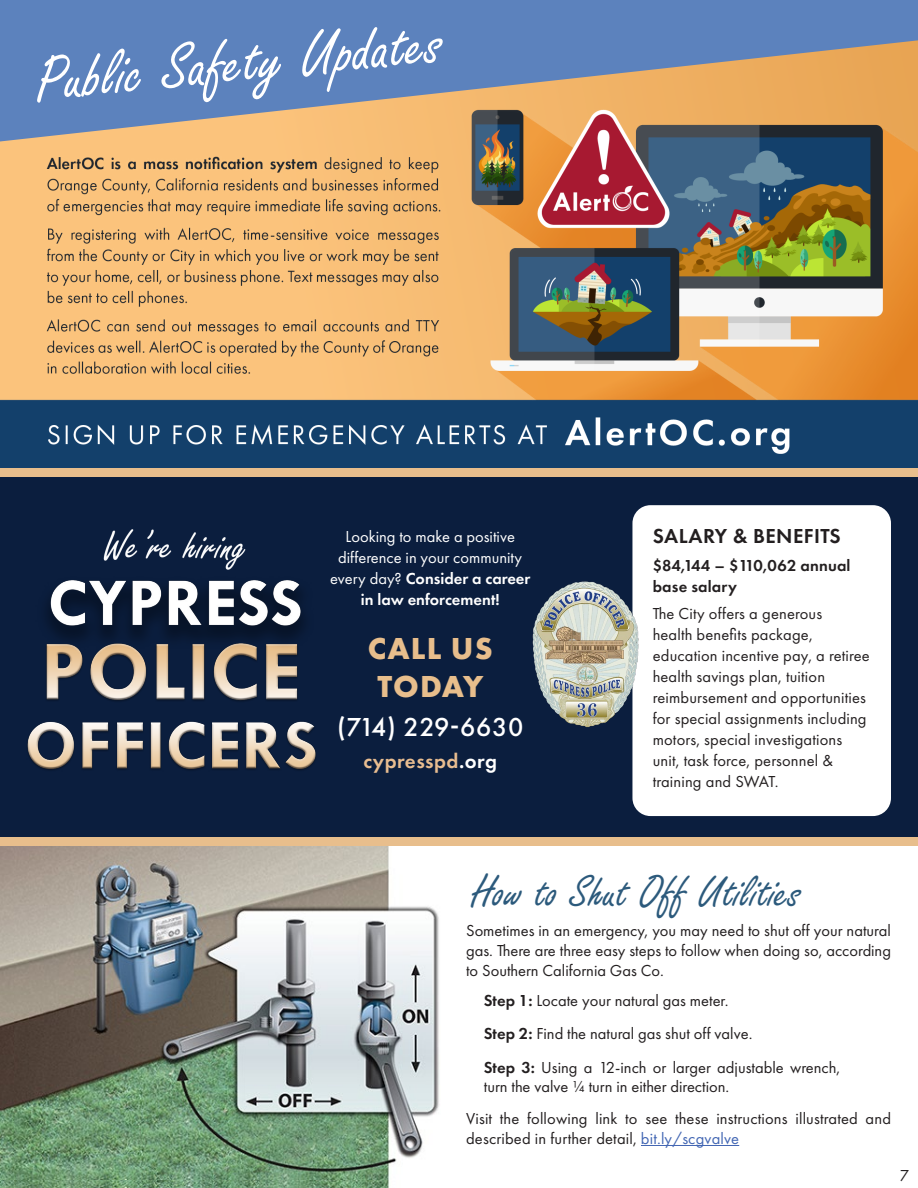
<style>
.page{position:relative;width:918px;height:1188px;background:#fff}
.page>*{position:absolute;margin:0;border:0;box-sizing:border-box;transform-origin:0 0}
.t1{font:69px "Freestyle Script";color:#fff}
.t2{font:48px "Freestyle Script";color:#2c5a7c}
.t3{font:700 31.5px/37.8px "Futura PT";letter-spacing:.035em;color:#e8be8c;text-align:center}
.t4{font:500 27px "Futura PT";letter-spacing:.025em;color:#fff}
.t5{font:600 21px "Futura PT";letter-spacing:.02em;color:#231f20}
.t6{font:600 21px "Futura PT";letter-spacing:.025em;color:#e9bd90}
.t7{font:16.5px/21px "Futura PT";letter-spacing:.01em;color:#231f20}
.t8{font:16.5px/21px "Futura PT";color:#fff;text-align:center}
.t9{font:600 16.5px/21px "Futura PT";letter-spacing:.01em;color:#231f20}
.s1{font-weight:600}
.s2{color:#fff}
.s3{color:#4266b3}
</style>
<div class="page">
<img style="left:0;top:141px;width:918px;height:327px">
<img style="left:1px;top:846px;width:438px;height:342px">
<svg style="left:0;top:0;width:918px;height:141px;background:#888d9d"></svg>
<div style="left:1px;top:477px;width:917px;height:361px;background:#0b1e3e"></div>
<img style="left:27px;top:529px;width:289px;height:241px">
<div style="left:632px;top:505px;width:259px;height:311px;background:#fff;border-radius:18px"></div>
<img style="left:532px;top:580px;width:107px;height:152px">
<hr style="left:641px;top:1145px;width:98px;height:1px;background:#4266b3">
<div style="left:0;top:837px;width:918px;height:9px;background:#e8be8c"></div>
<div style="left:0;top:468px;width:918px;height:9px;background:#e8be8c"></div>
<p class="t1" style="left:32px;top:42px;width:411px;rotate:-5deg">Public Safety Updates</p>
<p class="t8" style="left:330px;top:526px;width:202px">Looking to make a positive difference in your community every day? <span class="s1">Consider a career in law enforcement!</span></p>
<p class="t3" style="left:368px;top:628px;width:126px">CALL US<br>TODAY</p>
<p class="t4" style="left:337px;top:710px;width:188px">(714) 229-6630</p>
<p class="t6" style="left:363px;top:747px;width:135px">cypresspd<span class="s2">.org</span></p>
<p class="t5" style="left:653px;top:523px;width:189px">SALARY &amp; BENEFITS</p>
<p class="t9" style="left:653px;top:555px;width:199px">$84,144 – $110,062 annual base salary</p>
<p class="t7" style="left:653px;top:603px;width:219px">The City offers a generous<br>health benefits package, education incentive pay, a retiree health savings plan, tuition reimbursement and opportunities for special assignments including motors, special investigations unit, task force, personnel &amp; training and SWAT.</p>
<p class="t2" style="left:472px;top:866px;width:331px">How to Shut Off Utilities</p>
<p class="t7" style="left:466px;top:921px;width:426px;line-height:19.8px;text-align:justify">Sometimes in an emergency, you may need to shut off your natural gas. There are three easy steps to follow when doing so, according to Southern California Gas Co.</p>
<p class="t7" style="left:484px;top:990px;width:246px"><span class="s1">Step 1:</span> Locate your natural gas meter.</p>
<p class="t7" style="left:484px;top:1023px;width:270px"><span class="s1">Step 2:</span> Find the natural gas shut off valve.</p>
<p class="t7" style="left:484px;top:1057px;width:358px;line-height:19.8px"><span class="s1">Step 3:</span> Using a 12-inch or larger adjustable wrench, turn the valve ¼ turn in either direction.</p>
<p class="t7" style="left:466px;top:1109px;width:426px;line-height:19.8px">Visit the following link to see these instructions illustrated and described in further detail, <span class="s3">bit.ly/scgvalve</span></p>
<p class="t7" style="left:900px;top:1165px;width:11px">7</p>
</div>
